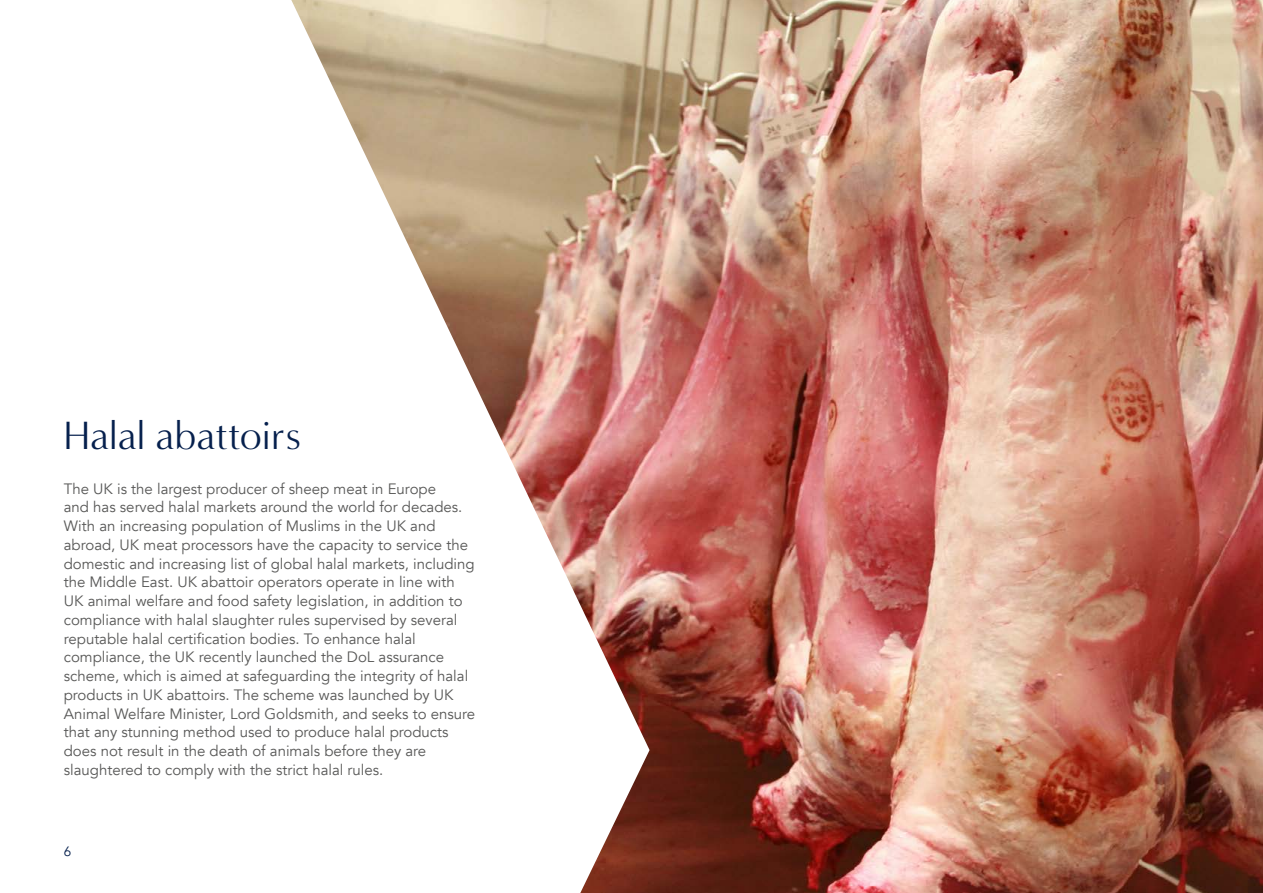
<style>
.page{position:relative;width:1263px;height:893px;background:#fff}
.page>*{position:absolute;margin:0;border:0;box-sizing:border-box;transform-origin:0 0}
.MAIN_HEADING__export{font:40.5px "Minerva Modern";color:#06204d}
.MAIN_BODY__export{font:15px/18.8px "Avenir";color:#575756}
.PAGE_NUMBER__export{font:13.5px "Avenir";color:#06204d}
</style>
<div class="page">
<img style="left:649px;top:0;width:614px;height:893px">
<svg style="left:291px;top:0;width:358px;height:893px"></svg>
<p class="MAIN_HEADING__export" style="left:64px;top:413px;width:239px">Halal abattoirs</p>
<p class="MAIN_BODY__export" style="left:64px;top:479px;width:413px">The UK is the largest producer of sheep meat in Europe<br>and has served halal markets around the world for decades.<br>With an increasing population of Muslims in the UK and abroad, UK meat processors have the capacity to service the domestic and increasing list of global halal markets, including the Middle East. UK abattoir operators operate in line with UK animal welfare and food safety legislation, in addition to compliance with halal slaughter rules supervised by several reputable halal certification bodies. To enhance halal compliance, the UK recently launched the DoL assurance scheme, which is aimed at safeguarding the integrity of halal products in UK abattoirs. The scheme was launched by UK Animal Welfare Minister, Lord Goldsmith, and seeks to ensure that any stunning method used to produce halal products does not result in the death of animals before they are slaughtered to comply with the strict halal rules.</p>
<p class="PAGE_NUMBER__export" style="left:64px;top:843px;width:9px">6</p>
</div>
